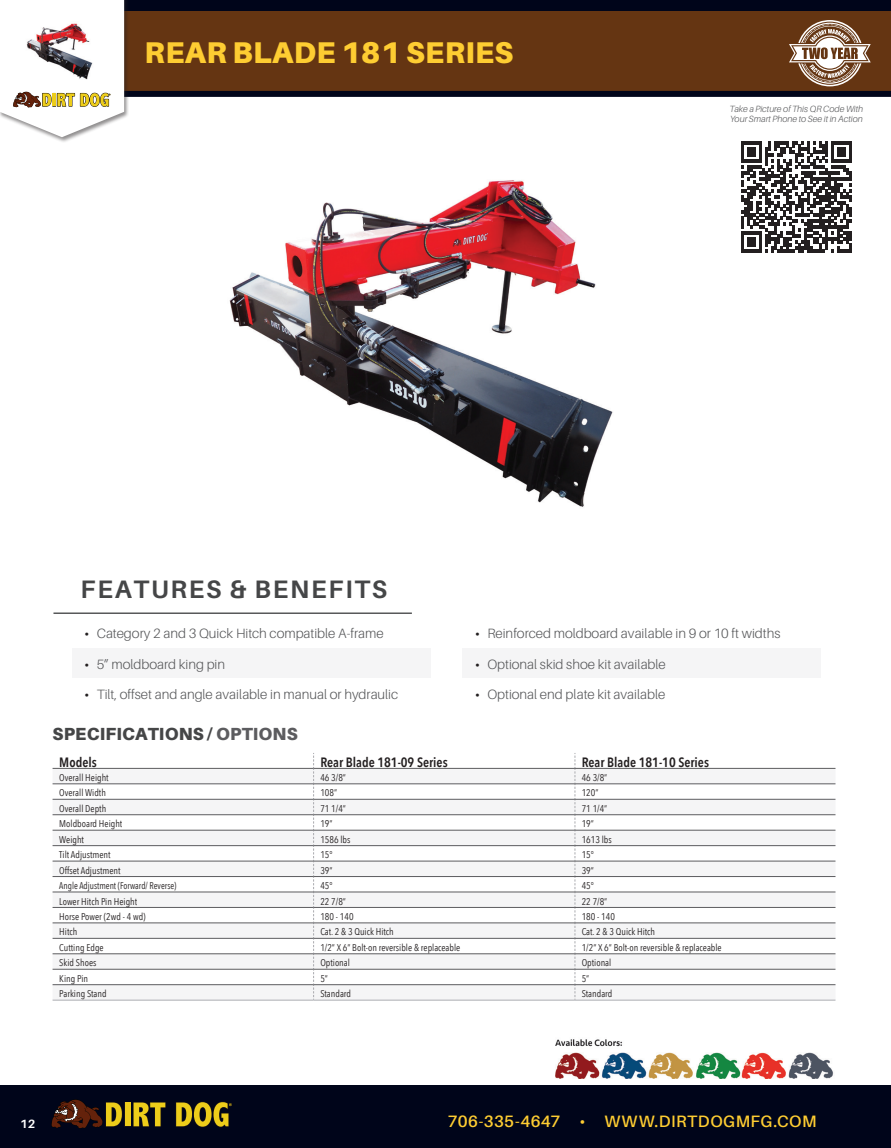
<style>
.page{position:relative;width:891px;height:1148px;background:#fff}
.page>*{position:absolute;margin:0;border:0;box-sizing:border-box;transform-origin:0 0}
.Product_name{font:900 30px "Aileron";letter-spacing:.01em;color:#fecd32}
.t1{font:700 25.2px "Aileron";letter-spacing:.07em;color:#454647}
.t2{font:900 17.55px "Aileron";letter-spacing:.01em;color:#454647}
.t3{font:600 16.5px "Aileron";letter-spacing:.025em;color:#fecd32}
.t4{font:300 13.5px "Aileron";color:#57585a}
.EA_Table_Header{font:600 13.5px "Avenir Next Condensed";color:#231f20}
.t5{font:700 12px "Aileron";color:#fff}
.t6{font:9.75px "Avenir Next Condensed";color:#231f20}
.t7{font:9.75px "Avenir Next Condensed";color:#231f20;scale:.93 1}
.t8{font:italic 300 9px/9.8px "Aileron";color:#57585a}
.s1{font-weight:700;font-size:12.75px;color:#231f20}
.s2{color:#5c5c5f}
</style>
<div class="page">
<div style="left:0;top:0;width:891px;height:52px;background:#00051a"></div>
<div style="left:0;top:12px;width:891px;height:79px;background:#653512"></div>
<div style="left:0;top:91px;width:891px;height:6px;background:#00051a"></div>
<div style="left:0;top:1085px;width:891px;height:63px;background:#00051a"></div>
<svg style="left:51px;top:1099px;width:181px;height:29px"></svg>
<svg style="left:789px;top:20px;width:82px;height:66px"></svg>
<div style="left:0;top:0;width:129px;height:143px;background:#231f20;opacity:.5"></div>
<svg style="left:0;top:0;width:124px;height:137px"></svg>
<div style="left:53px;top:769px;width:783px;height:230px;background:#f5f5f6"></div>
<svg style="left:53px;top:784px;width:783px;height:200px"></svg>
<svg style="left:313px;top:753px;width:1px;height:246px"></svg>
<svg style="left:575px;top:753px;width:1px;height:246px"></svg>
<hr style="left:53px;top:768px;width:261px;height:1px;background:#5c5c5f">
<hr style="left:314px;top:768px;width:261px;height:1px;background:#5c5c5f">
<hr style="left:575px;top:768px;width:261px;height:1px;background:#5c5c5f">
<hr style="left:53px;top:783px;width:261px;height:1px;background:#5c5c5f">
<hr style="left:314px;top:783px;width:261px;height:1px;background:#5c5c5f">
<hr style="left:575px;top:783px;width:261px;height:1px;background:#5c5c5f">
<hr style="left:53px;top:799px;width:261px;height:1px;background:#5c5c5f">
<hr style="left:314px;top:799px;width:261px;height:1px;background:#5c5c5f">
<hr style="left:575px;top:799px;width:261px;height:1px;background:#5c5c5f">
<hr style="left:53px;top:814px;width:261px;height:1px;background:#5c5c5f">
<hr style="left:53px;top:830px;width:261px;height:1px;background:#5c5c5f">
<hr style="left:314px;top:830px;width:261px;height:1px;background:#5c5c5f">
<hr style="left:575px;top:830px;width:261px;height:1px;background:#5c5c5f">
<hr style="left:53px;top:999px;width:261px;height:1px;background:#adaeb2">
<hr style="left:314px;top:999px;width:261px;height:1px;background:#adaeb2">
<hr style="left:575px;top:999px;width:261px;height:1px;background:#adaeb2">
<hr style="left:53px;top:845px;width:261px;height:1px;background:#5c5c5f">
<hr style="left:314px;top:845px;width:261px;height:1px;background:#5c5c5f">
<hr style="left:575px;top:845px;width:261px;height:1px;background:#5c5c5f">
<hr style="left:53px;top:860px;width:261px;height:1px;background:#5c5c5f">
<hr style="left:314px;top:860px;width:261px;height:1px;background:#5c5c5f">
<hr style="left:575px;top:860px;width:261px;height:1px;background:#5c5c5f">
<hr style="left:53px;top:876px;width:261px;height:1px;background:#5c5c5f">
<hr style="left:314px;top:876px;width:261px;height:1px;background:#5c5c5f">
<hr style="left:575px;top:876px;width:261px;height:1px;background:#5c5c5f">
<hr style="left:53px;top:891px;width:261px;height:1px;background:#5c5c5f">
<hr style="left:314px;top:891px;width:261px;height:1px;background:#5c5c5f">
<hr style="left:575px;top:891px;width:261px;height:1px;background:#5c5c5f">
<hr style="left:53px;top:907px;width:261px;height:1px;background:#5c5c5f">
<hr style="left:314px;top:907px;width:261px;height:1px;background:#5c5c5f">
<hr style="left:575px;top:907px;width:261px;height:1px;background:#5c5c5f">
<hr style="left:53px;top:922px;width:261px;height:1px;background:#5c5c5f">
<hr style="left:314px;top:922px;width:261px;height:1px;background:#5c5c5f">
<hr style="left:575px;top:922px;width:261px;height:1px;background:#5c5c5f">
<hr style="left:53px;top:938px;width:261px;height:1px;background:#5c5c5f">
<hr style="left:314px;top:938px;width:261px;height:1px;background:#5c5c5f">
<hr style="left:575px;top:938px;width:261px;height:1px;background:#5c5c5f">
<hr style="left:53px;top:953px;width:261px;height:1px;background:#5c5c5f">
<hr style="left:314px;top:953px;width:261px;height:1px;background:#5c5c5f">
<hr style="left:575px;top:953px;width:261px;height:1px;background:#5c5c5f">
<hr style="left:53px;top:969px;width:261px;height:1px;background:#5c5c5f">
<hr style="left:314px;top:969px;width:261px;height:1px;background:#5c5c5f">
<hr style="left:575px;top:969px;width:261px;height:1px;background:#5c5c5f">
<hr style="left:53px;top:984px;width:261px;height:1px;background:#5c5c5f">
<hr style="left:314px;top:984px;width:261px;height:1px;background:#5c5c5f">
<hr style="left:575px;top:984px;width:261px;height:1px;background:#5c5c5f">
<hr style="left:314px;top:814px;width:261px;height:1px;background:#5c5c5f">
<hr style="left:575px;top:814px;width:261px;height:1px;background:#5c5c5f">
<svg style="left:741px;top:141px;width:111px;height:111px"></svg>
<img style="left:229px;top:180px;width:384px;height:327px">
<img style="left:18px;top:22px;width:78px;height:58px">
<img style="left:555px;top:1039px;width:279px;height:39px">
<div style="left:72px;top:648px;width:359px;height:30px;background:#f5f5f6"></div>
<hr style="left:53px;top:612px;width:359px;height:2px;background:#454647">
<div style="left:462px;top:648px;width:359px;height:30px;background:#f5f5f6"></div>
<p class="Product_name" style="left:145px;top:35px;width:370px">REAR BLADE 181 SERIES</p>
<p class="t1" style="left:81px;top:574px;width:308px">FEATURES &amp; BENEFITS</p>
<p class="t8" style="left:730px;top:104px;width:135px">Take a Picture of This QR Code With<br>Your Smart Phone to See it in Action</p>
<p class="t4" style="left:85px;top:626px;width:301px"><span class="s1">•</span> Category 2 and 3 Quick Hitch compatible A-frame</p>
<p class="t4" style="left:85px;top:656px;width:142px"><span class="s1">•</span> 5” moldboard king pin</p>
<p class="t4" style="left:85px;top:687px;width:315px"><span class="s1">•</span> Tilt, offset and angle available in manual or hydraulic</p>
<p class="t2" style="left:53px;top:723px;width:247px">SPECIFICATIONS / <span class="s2">OPTIONS</span></p>
<p class="t4" style="left:475px;top:626px;width:307px"><span class="s1">•</span> Reinforced moldboard available in 9 or 10 ft widths</p>
<p class="t4" style="left:475px;top:656px;width:192px"><span class="s1">•</span> Optional skid shoe kit available</p>
<p class="t4" style="left:475px;top:687px;width:192px"><span class="s1">•</span> Optional end plate kit available</p>
<p class="EA_Table_Header" style="left:59px;top:751px;width:39px">Models</p>
<p class="EA_Table_Header" style="left:320px;top:751px;width:129px">Rear Blade 181-09 Series</p>
<p class="EA_Table_Header" style="left:582px;top:751px;width:129px">Rear Blade 181-10 Series</p>
<p class="t6" style="left:59px;top:769px;width:51px">Overall Height</p>
<p class="t6" style="left:320px;top:769px;width:27px">46 3/8”</p>
<p class="t6" style="left:582px;top:769px;width:27px">46 3/8”</p>
<p class="t6" style="left:59px;top:784px;width:48px">Overall Width</p>
<p class="t6" style="left:320px;top:784px;width:18px">108”</p>
<p class="t6" style="left:582px;top:784px;width:18px">120”</p>
<p class="t6" style="left:59px;top:800px;width:48px">Overall Depth</p>
<p class="t6" style="left:320px;top:800px;width:27px">71 1/4”</p>
<p class="t6" style="left:582px;top:800px;width:27px">71 1/4”</p>
<p class="t6" style="left:59px;top:815px;width:65px">Moldboard Height</p>
<p class="t6" style="left:320px;top:815px;width:14px">19”</p>
<p class="t6" style="left:582px;top:815px;width:14px">19”</p>
<p class="t6" style="left:59px;top:831px;width:26px">Weight</p>
<p class="t6" style="left:320px;top:831px;width:32px">1586 lbs</p>
<p class="t6" style="left:582px;top:831px;width:32px">1613 lbs</p>
<p class="t6" style="left:59px;top:846px;width:53px">Tilt Adjustment</p>
<p class="t6" style="left:320px;top:846px;width:14px">15°</p>
<p class="t6" style="left:582px;top:846px;width:14px">15°</p>
<p class="t6" style="left:59px;top:862px;width:63px">Offset Adjustment</p>
<p class="t6" style="left:320px;top:862px;width:14px">39”</p>
<p class="t6" style="left:582px;top:862px;width:14px">39”</p>
<p class="t7" style="left:59px;top:877px;width:128px">Angle Adjustment (Forward/ Reverse)</p>
<p class="t6" style="left:320px;top:877px;width:14px">45°</p>
<p class="t6" style="left:582px;top:877px;width:14px">45°</p>
<p class="t6" style="left:59px;top:892px;width:79px">Lower Hitch Pin Height</p>
<p class="t6" style="left:320px;top:892px;width:27px">22 7/8”</p>
<p class="t6" style="left:582px;top:892px;width:27px">22 7/8”</p>
<p class="t6" style="left:59px;top:908px;width:88px">Horse Power (2wd - 4 wd)</p>
<p class="t6" style="left:320px;top:908px;width:35px">180 - 140</p>
<p class="t6" style="left:582px;top:908px;width:35px">180 - 140</p>
<p class="t6" style="left:59px;top:923px;width:19px">Hitch</p>
<p class="t6" style="left:320px;top:923px;width:75px">Cat. 2 &amp; 3 Quick Hitch</p>
<p class="t6" style="left:582px;top:923px;width:75px">Cat. 2 &amp; 3 Quick Hitch</p>
<p class="t6" style="left:59px;top:939px;width:46px">Cutting Edge</p>
<p class="t6" style="left:320px;top:939px;width:142px">1/2” X 6” Bolt-on reversible &amp; replaceable</p>
<p class="t6" style="left:582px;top:939px;width:142px">1/2” X 6” Bolt-on reversible &amp; replaceable</p>
<p class="t6" style="left:59px;top:954px;width:39px">Skid Shoes</p>
<p class="t6" style="left:320px;top:954px;width:31px">Optional</p>
<p class="t6" style="left:582px;top:954px;width:31px">Optional</p>
<p class="t6" style="left:59px;top:970px;width:30px">King Pin</p>
<p class="t6" style="left:320px;top:970px;width:9px">5”</p>
<p class="t6" style="left:582px;top:970px;width:9px">5”</p>
<p class="t6" style="left:59px;top:985px;width:49px">Parking Stand</p>
<p class="t6" style="left:320px;top:985px;width:32px">Standard</p>
<p class="t6" style="left:582px;top:985px;width:32px">Standard</p>
<p class="t5" style="left:20px;top:1116px;width:16px">12</p>
<h3 class="t3" style="left:448px;top:1111px;width:370px">706-335-4647 • WWW.DIRTDOGMFG.COM</h3>
</div>
